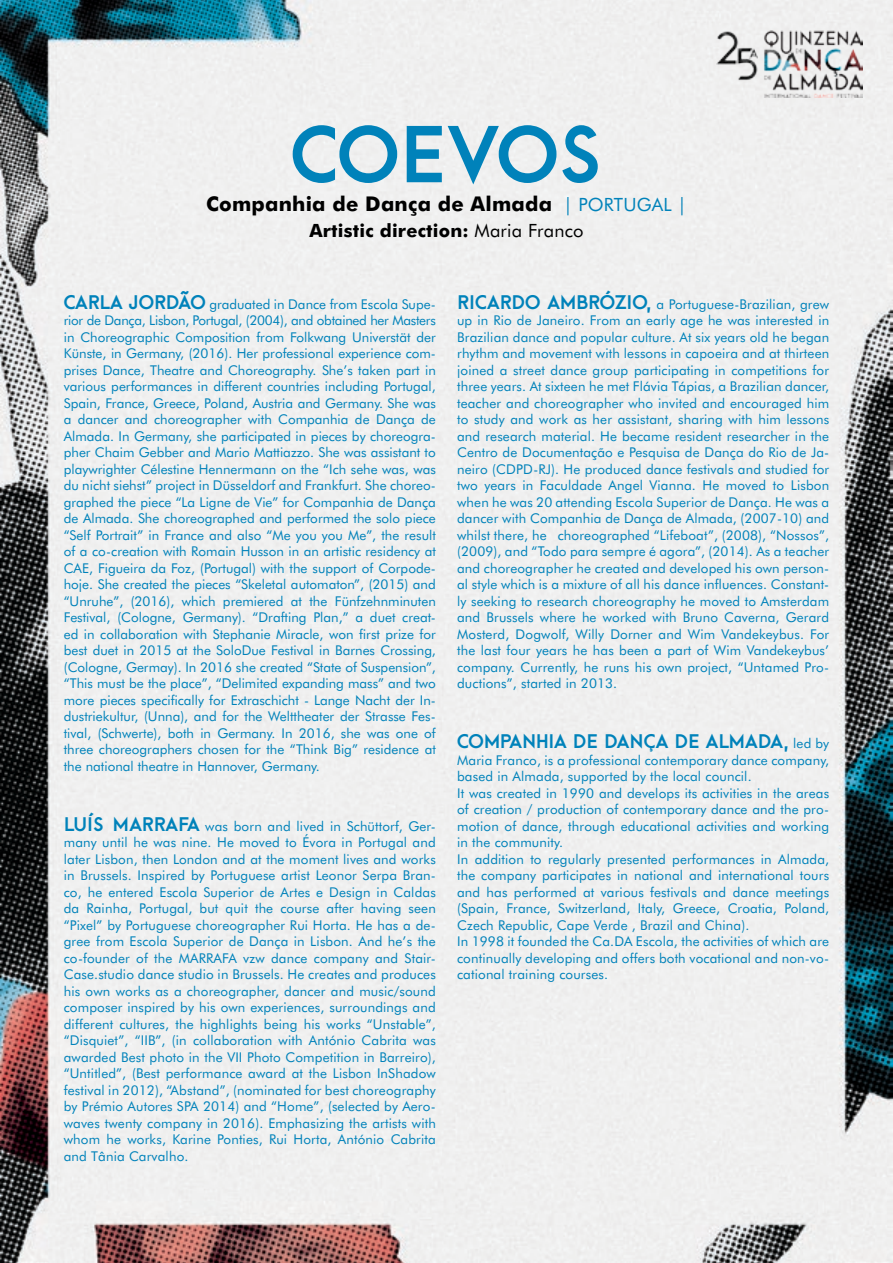
<style>
.page{position:relative;width:893px;height:1263px;background:#fff}
.page>*{position:absolute;margin:0;border:0;box-sizing:border-box;transform-origin:0 0}
.t1{font:800 73.2px "Arca Majora";color:#0082ba}
.t2{font:700 20.25px "Futura BT";letter-spacing:.01em;color:#000}
.t3{font:700 18.3px "Futura BT";letter-spacing:.01em;color:#000}
.t4{font:800 18px "Arca Majora";color:#0082ba}
.t5{font:13.5px/16.5px "Futura BT";letter-spacing:.01em;color:#0082ba;text-align:justify}
.s1{font-weight:400;font-size:18.3px;color:#0082ba}
.s2{font-weight:400}
.s3{font-family:"Arca Majora";font-weight:800;font-size:18px}
.s4{font-family:"Futura BT";font-weight:400;font-size:13.5px}
</style>
<div class="page">
<img style="left:0;top:0;width:893px;height:1263px">
<img style="left:717px;top:30px;width:146px;height:67px">
<h1 class="t1" style="left:290px;top:106px;width:313px">COEVOS</h1>
<h2 class="t2" style="left:206px;top:191px;width:482px">Companhia de Dança de Almada <span class="s1">| PORTUGAL |</span></h2>
<h3 class="t3" style="left:309px;top:219px;width:275px">Artistic direction: <span class="s2">Maria Franco</span></h3>
<p class="t5" style="left:64px;top:296px;width:374px"><span class="s3">CARLA JORDÃO</span> graduated in Dance from Escola Supe&shy;rior de Dança, Lisbon, Portugal, (2004), and obtained her Masters in Choreographic Composition from Folkwang Universtät der Künste, in Germany, (2016). Her professional experience com&shy;prises Dance, Theatre and Choreography. She’s taken part in various performances in different countries including Portugal, Spain, France, Greece, Poland, Austria and Germany. She was a dancer and choreographer with Companhia de Dança de Almada. In Germany, she participated in pieces by choreogra&shy;pher Chaim Gebber and Mario Mattiazzo. She was assistant to playwrighter Célestine Hennermann on the “Ich sehe was, was du nicht siehst” project in Düsseldorf and Frankfurt. She choreo&shy;graphed the piece “La Ligne de Vie” for Companhia de Dança de Almada. She choreographed and performed the solo piece “Self Portrait” in France and also “Me you you Me”, the result of a co-creation with Romain Husson in an artistic residency at CAE, Figueira da Foz, (Portugal) with the support of Corpode&shy;hoje. She created the pieces “Skeletal automaton”, (2015) and “Unruhe”, (2016), which premiered at the Fünfzehnminuten Festival, (Cologne, Germany). “Drafting Plan,” a duet creat&shy;ed in collaboration with Stephanie Miracle, won first prize for best duet in 2015 at the SoloDue Festival in Barnes Crossing, (Cologne, Germay). In 2016 she created “State of Suspension”, “This must be the place”, “Delimited expanding mass” and two more pieces specifically for Extraschicht - Lange Nacht der In&shy;dustriekultur, (Unna), and for the Welttheater der Strasse Fes&shy;tival, (Schwerte), both in Germany. In 2016, she was one of three choreographers chosen for the “Think Big” residence at the national theatre in Hannover, Germany.</p>
<p class="t5" style="left:64px;top:817px;width:374px"><span class="s3">LUÍS MARRAFA</span> was born and lived in Schüttorf, Ger&shy;many until he was nine. He moved to Évora in Portugal and later Lisbon, then London and at the moment lives and works in Brussels. Inspired by Portuguese artist Leonor Serpa Bran&shy;co, he entered Escola Superior de Artes e Design in Caldas da Rainha, Portugal, but quit the course after having seen “Pixel” by Portuguese choreographer Rui Horta. He has a de&shy;gree from Escola Superior de Dança in Lisbon. And he’s the co-founder of the MARRAFA vzw dance company and Stair-Case.studio dance studio in Brussels. He creates and produces his own works as a choreographer, dancer and music/sound composer inspired by his own experiences, surroundings and different cultures, the highlights being his works “Unstable”, “Disquiet”, “IIB”, (in collaboration with António Cabrita was awarded Best photo in the VII Photo Competition in Barreiro), “Untitled”, (Best performance award at the Lisbon InShadow festival in 2012), “Abstand”, (nominated for best choreography by Prémio Autores SPA 2014) and “Home”, (selected by Aero&shy;waves twenty company in 2016). Emphasizing the artists with whom he works, Karine Ponties, Rui Horta, António Cabrita and Tânia Carvalho.</p>
<p class="t5" style="left:457px;top:296px;width:374px"><span class="s3">RICARDO AMBRÓZIO,</span> a Portuguese-Brazilian, grew up in Rio de Janeiro. From an early age he was interested in Brazilian dance and popular culture. At six years old he began rhythm and movement with lessons in capoeira and at thirteen joined a street dance group participating in competitions for three years. At sixteen he met Flávia Tápias, a Brazilian dancer, teacher and choreographer who invited and encouraged him to study and work as her assistant, sharing with him lessons and research material. He became resident researcher in the Centro de Documentação e Pesquisa de Dança do Rio de Ja&shy;neiro (CDPD-RJ). He produced dance festivals and studied for two years in Faculdade Angel Vianna. He moved to Lisbon when he was 20 attending Escola Superior de Dança. He was a dancer with Companhia de Dança de Almada, (2007-10) and whilst there, he choreographed “Lifeboat”, (2008), “Nossos”, (2009), and “Todo para sempre é agora”, (2014). As a teacher and choreographer he created and developed his own person&shy;al style which is a mixture of all his dance influences. Constant&shy;ly seeking to research choreography he moved to Amsterdam and Brussels where he worked with Bruno Caverna, Gerard Mosterd, Dogwolf, Willy Dorner and Wim Vandekeybus. For the last four years he has been a part of Wim Vandekeybus’ company. Currently, he runs his own project, “Untamed Pro&shy;ductions”, started in 2013.</p>
<h3 class="t4" style="left:457px;top:729px;width:374px">COMPANHIA DE DANÇA DE ALMADA, <span class="s4">led by</span></h3>
<p class="t5" style="left:457px;top:751px;width:374px;text-align:left">Maria Franco, is a professional contemporary dance company, based in Almada, supported by the local council.<br>It was created in 1990 and develops its activities in the areas of creation / production of contemporary dance and the pro&shy;motion of dance, through educational activities and working in the community.<br>In addition to regularly presented performances in Almada, the company participates in national and international tours and has performed at various festivals and dance meetings (Spain, France, Switzerland, Italy, Greece, Croatia, Poland, Czech Republic, Cape Verde , Brazil and China).<br>In 1998 it founded the Ca.DA Escola, the activities of which are continually developing and offers both vocational and non-vo&shy;cational training courses.</p>
</div>
